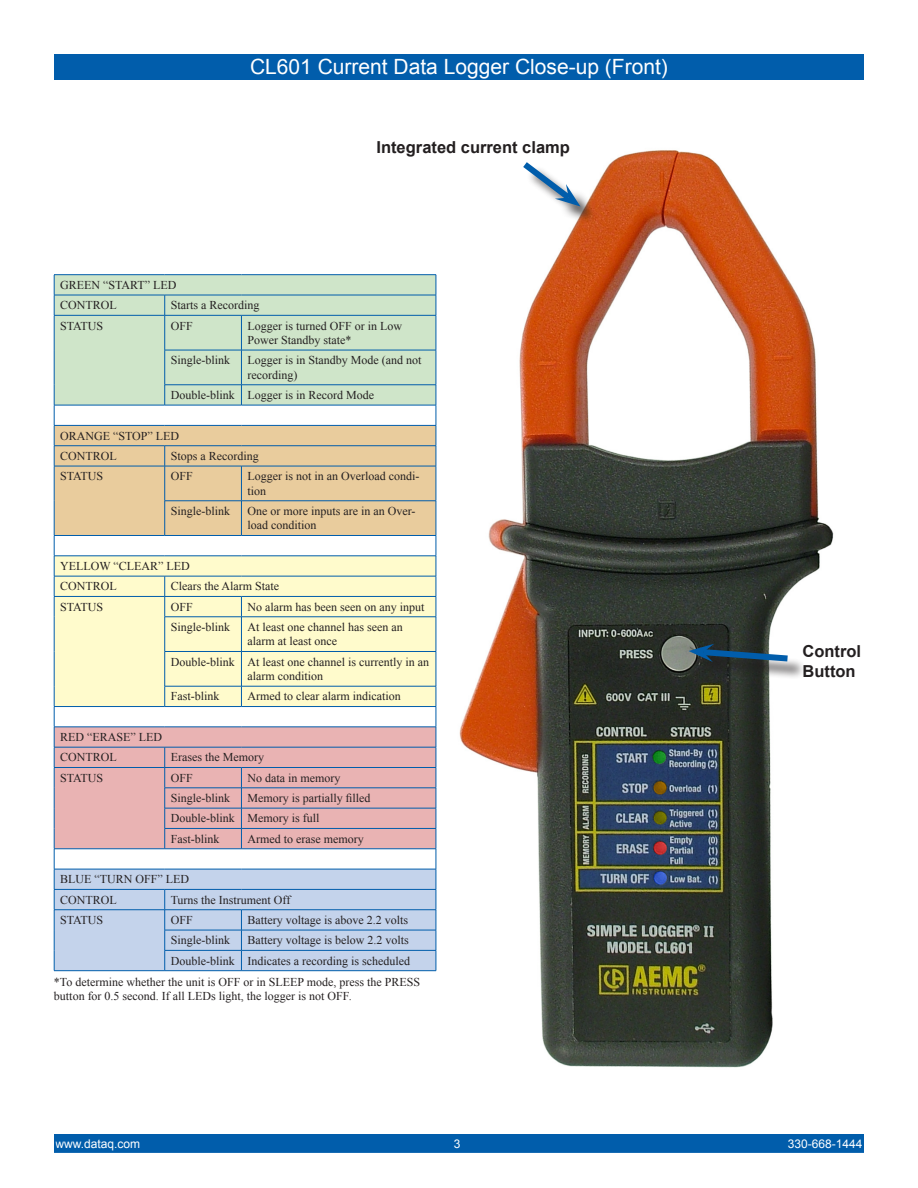
<style>
.page{position:relative;width:918px;height:1188px;background:#fff}
.page>*{position:absolute;margin:0;border:0;box-sizing:border-box;transform-origin:0 0}
.t1{font:21px "Arial";color:#fff}
.t2{font:700 16.5px/19.8px "Arial";color:#231f20}
.t3{font:12px/20.2px "Times New Roman";color:#231f20}
.t4{font:12px "Arial";color:#fff}
</style>
<div class="page">
<img style="left:378px;top:150px;width:456px;height:918px">
<div style="left:54px;top:54px;width:810px;height:26px;background:#015dab"></div>
<div style="left:55px;top:1135px;width:808px;height:17px;background:#015dab"></div>
<div style="left:54px;top:1134px;width:810px;height:19px;border:2px solid #015dab"></div>
<div style="left:55px;top:275px;width:381px;height:110px;background:#cfe5c9"></div>
<div style="left:55px;top:617px;width:381px;height:69px;background:#fffbcc"></div>
<hr style="left:54px;top:274px;width:111px;height:1px;background:#015dab">
<hr style="left:165px;top:274px;width:76px;height:1px;background:#015dab">
<hr style="left:241px;top:274px;width:195px;height:1px;background:#015dab">
<hr style="left:54px;top:295px;width:111px;height:1px;background:#015dab">
<svg style="left:54px;top:275px;width:1px;height:40px"></svg>
<hr style="left:165px;top:295px;width:76px;height:1px;background:#015dab">
<svg style="left:164px;top:295px;width:1px;height:20px"></svg>
<hr style="left:241px;top:295px;width:195px;height:1px;background:#015dab">
<svg style="left:436px;top:275px;width:1px;height:40px"></svg>
<hr style="left:54px;top:315px;width:111px;height:1px;background:#015dab">
<hr style="left:54px;top:316px;width:1px;height:34px;background:#015dab">
<hr style="left:165px;top:315px;width:76px;height:1px;background:#015dab">
<hr style="left:164px;top:316px;width:1px;height:34px;background:#015dab">
<hr style="left:241px;top:315px;width:195px;height:1px;background:#015dab">
<hr style="left:241px;top:316px;width:1px;height:34px;background:#015dab">
<hr style="left:436px;top:316px;width:1px;height:34px;background:#015dab">
<hr style="left:54px;top:350px;width:1px;height:35px;background:#015dab">
<hr style="left:165px;top:350px;width:76px;height:1px;background:#015dab">
<hr style="left:164px;top:350px;width:1px;height:35px;background:#015dab">
<hr style="left:241px;top:350px;width:195px;height:1px;background:#015dab">
<hr style="left:241px;top:350px;width:1px;height:35px;background:#015dab">
<hr style="left:436px;top:350px;width:1px;height:35px;background:#015dab">
<svg style="left:54px;top:385px;width:383px;height:232px"></svg>
<hr style="left:54px;top:617px;width:1px;height:34px;background:#015dab">
<hr style="left:165px;top:617px;width:76px;height:1px;background:#015dab">
<hr style="left:164px;top:617px;width:1px;height:34px;background:#015dab">
<hr style="left:241px;top:617px;width:195px;height:1px;background:#015dab">
<hr style="left:241px;top:617px;width:1px;height:34px;background:#015dab">
<hr style="left:436px;top:617px;width:1px;height:34px;background:#015dab">
<hr style="left:54px;top:651px;width:1px;height:35px;background:#015dab">
<hr style="left:165px;top:651px;width:76px;height:1px;background:#015dab">
<hr style="left:164px;top:652px;width:1px;height:34px;background:#015dab">
<hr style="left:241px;top:651px;width:195px;height:1px;background:#015dab">
<hr style="left:241px;top:652px;width:1px;height:34px;background:#015dab">
<hr style="left:436px;top:652px;width:1px;height:34px;background:#015dab">
<svg style="left:54px;top:686px;width:383px;height:285px;background:#d5c8d1"></svg>
<hr style="left:54px;top:970px;width:111px;height:1px;background:#015dab">
<hr style="left:165px;top:970px;width:76px;height:1px;background:#015dab">
<hr style="left:241px;top:970px;width:195px;height:1px;background:#015dab">
<div style="left:525px;top:164px;width:72px;height:59px;background:#231f20;opacity:.75"></div>
<svg style="left:517px;top:156px;width:63px;height:51px"></svg>
<div style="left:691px;top:646px;width:113px;height:32px;background:#231f20;opacity:.75"></div>
<svg style="left:688px;top:644px;width:106px;height:21px;background:#486578"></svg>
<h1 class="t1" style="left:250px;top:53px;width:419px">CL601 Current Data Logger Close-up (Front)</h1>
<p class="t3" style="left:60px;top:275px;width:118px">GREEN “START” LED<br>CONTROL</p>
<p class="t3" style="left:171px;top:295px;width:90px">Starts a Recording</p>
<h2 class="t2" style="left:376px;top:138px;width:195px">Integrated current clamp</h2>
<p class="t3" style="left:60px;top:315px;width:45px">STATUS</p>
<p class="t3" style="left:171px;top:315px;width:24px">OFF</p>
<p class="t3" style="left:247px;top:318px;width:156px;line-height:14.4px">Logger is turned OFF or in Low<br>Power Standby state*</p>
<p class="t3" style="left:171px;top:350px;width:61px">Single-blink</p>
<p class="t3" style="left:247px;top:353px;width:175px;line-height:14.4px">Logger is in Standby Mode (and not recording)</p>
<p class="t3" style="left:171px;top:385px;width:205px">Double-blink Logger is in Record Mode</p>
<p class="t3" style="left:60px;top:425px;width:121px">ORANGE “STOP” LED<br>CONTROL</p>
<p class="t3" style="left:171px;top:446px;width:89px">Stops a Recording</p>
<p class="t3" style="left:60px;top:466px;width:45px">STATUS</p>
<p class="t3" style="left:171px;top:466px;width:24px">OFF</p>
<p class="t3" style="left:247px;top:469px;width:173px;line-height:14.4px">Logger is not in an Overload condi&shy;tion</p>
<p class="t3" style="left:171px;top:501px;width:61px">Single-blink</p>
<p class="t3" style="left:247px;top:504px;width:170px;line-height:14.4px">One or more inputs are in an Over&shy;load condition</p>
<p class="t3" style="left:60px;top:556px;width:131px">YELLOW “CLEAR” LED<br>CONTROL</p>
<p class="t3" style="left:171px;top:576px;width:110px">Clears the Alarm State</p>
<p class="t3" style="left:60px;top:596px;width:45px">STATUS</p>
<p class="t3" style="left:171px;top:596px;width:24px">OFF</p>
<p class="t3" style="left:247px;top:596px;width:178px">No alarm has been seen on any input</p>
<p class="t3" style="left:171px;top:617px;width:61px">Single-blink</p>
<p class="t3" style="left:247px;top:620px;width:157px;line-height:14.4px">At least one channel has seen an alarm at least once</p>
<p class="t3" style="left:247px;top:654px;width:183px;line-height:14.4px;text-indent:-77px">Double-blink At least one channel is currently in an alarm condition</p>
<p class="t3" style="left:171px;top:686px;width:50px">Fast-blink</p>
<p class="t3" style="left:247px;top:686px;width:155px">Armed to clear alarm indication</p>
<p class="t3" style="left:60px;top:727px;width:103px">RED “ERASE” LED<br>CONTROL</p>
<p class="t3" style="left:171px;top:747px;width:95px">Erases the Memory</p>
<p class="t3" style="left:60px;top:767px;width:45px">STATUS</p>
<p class="t3" style="left:171px;top:767px;width:24px">OFF</p>
<p class="t3" style="left:247px;top:767px;width:94px">No data in memory</p>
<p class="t3" style="left:171px;top:788px;width:61px">Single-blink</p>
<p class="t3" style="left:171px;top:788px;width:201px;text-indent:77px">Memory is partially filled<br>Double-blink Memory is full<br>Fast-blink</p>
<p class="t3" style="left:247px;top:828px;width:118px">Armed to erase memory</p>
<p class="t3" style="left:60px;top:869px;width:130px">BLUE “TURN OFF” LED<br>CONTROL</p>
<p class="t3" style="left:171px;top:889px;width:121px">Turns the Instrument Off</p>
<p class="t3" style="left:60px;top:910px;width:45px">STATUS</p>
<p class="t3" style="left:171px;top:910px;width:24px">OFF</p>
<p class="t3" style="left:247px;top:910px;width:162px">Battery voltage is above 2.2 volts</p>
<p class="t3" style="left:171px;top:930px;width:61px">Single-blink</p>
<p class="t3" style="left:247px;top:930px;width:163px">Battery voltage is below 2.2 volts</p>
<p class="t3" style="left:171px;top:950px;width:241px">Double-blink Indicates a recording is scheduled</p>
<p class="t3" style="left:54px;top:972px;width:368px">*To determine whether the unit is OFF or in SLEEP mode, press the PRESS</p>
<p class="t3" style="left:54px;top:986px;width:299px">button for 0.5 second. If all LEDs light, the logger is not OFF.</p>
<h2 class="t2" style="left:803px;top:642px;width:60px">Control<br>Button</h2>
<p class="t4" style="left:56px;top:1136px;width:86px">www.dataq.com</p>
<p class="t4" style="left:454px;top:1136px;width:8px">3</p>
<p class="t4" style="left:788px;top:1136px;width:76px">330-668-1444</p>
</div>
